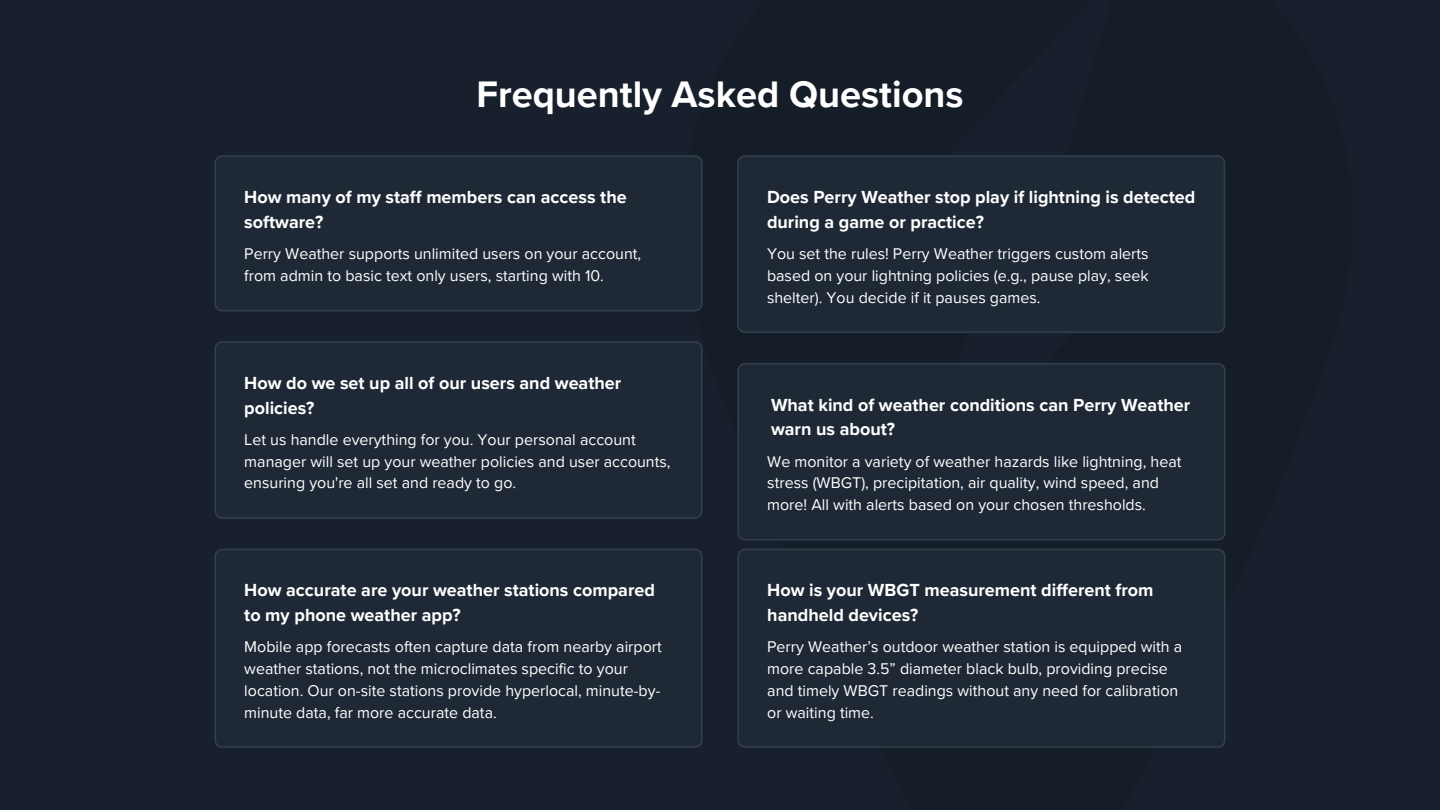
<style>
.page{position:relative;width:1440px;height:810px;background:#17202c}
.page>*{position:absolute;margin:0;border:0;box-sizing:border-box;transform-origin:0 0}
.t1{font:700 38px "Proxima Nova";color:#fff}
.t2{font:700 18px/24.8px "Proxima Nova";color:#fff}
.t3{font:16px/21.8px "Proxima Nova";color:#fff}
</style>
<div class="page">
<div style="left:215px;top:155px;width:487px;height:156px;background:#1f2936"></div>
<div style="left:737px;top:549px;width:488px;height:198px;background:#1f2936"></div>
<div style="left:215px;top:549px;width:487px;height:198px;background:#1f2936"></div>
<div style="left:737px;top:155px;width:488px;height:178px;background:#1f2936"></div>
<div style="left:737px;top:363px;width:488px;height:177px;background:#1f2936"></div>
<div style="left:215px;top:341px;width:488px;height:178px;background:#1f2936"></div>
<h2 class="t1" style="left:476px;top:72px;width:489px">Frequently Asked Questions</h2>
<h1 class="t2" style="left:244px;top:185px;width:384px">How many of my staff members can access the software?</h1>
<p class="t3" style="left:244px;top:243px;width:398px">Perry Weather supports unlimited users on your account, from admin to basic text only users, starting with 10.</p>
<p class="t2" style="left:244px;top:371px;width:379px">How do we set up all of our users and weather policies?</p>
<h2 class="t3" style="left:244px;top:429px;width:428px">Let us handle everything for you. Your personal account manager will set up your weather policies and user accounts, ensuring you're all set and ready to go.</h2>
<p class="t2" style="left:244px;top:578px;width:412px">How accurate are your weather stations compared to my phone weather app?</p>
<h2 class="t3" style="left:244px;top:637px;width:419px">Mobile app forecasts often capture data from nearby airport weather stations, not the microclimates specific to your location. Our on-site stations provide hyperlocal, minute-by&shy;minute data, far more accurate data.</h2>
<p class="t2" style="left:767px;top:185px;width:430px">Does Perry Weather stop play if lightning is detected during a game or practice?</p>
<h2 class="t3" style="left:767px;top:243px;width:383px;text-align:justify">You set the rules! Perry Weather triggers custom alerts based on your lightning policies (e.g., pause play, seek shelter). You decide if it pauses games.</h2>
<p class="t2" style="left:771px;top:393px;width:421px">What kind of weather conditions can Perry Weather warn us about?</p>
<h2 class="t3" style="left:767px;top:451px;width:416px">We monitor a variety of weather hazards like lightning, heat stress (WBGT), precipitation, air quality, wind speed, and more! All with alerts based on your chosen thresholds.</h2>
<p class="t2" style="left:767px;top:578px;width:388px">How is your WBGT measurement different from handheld devices?</p>
<h2 class="t3" style="left:767px;top:637px;width:417px">Perry Weather’s outdoor weather station is equipped with a more capable 3.5” diameter black bulb, providing precise and timely WBGT readings without any need for calibration or waiting time.</h2>
</div>
